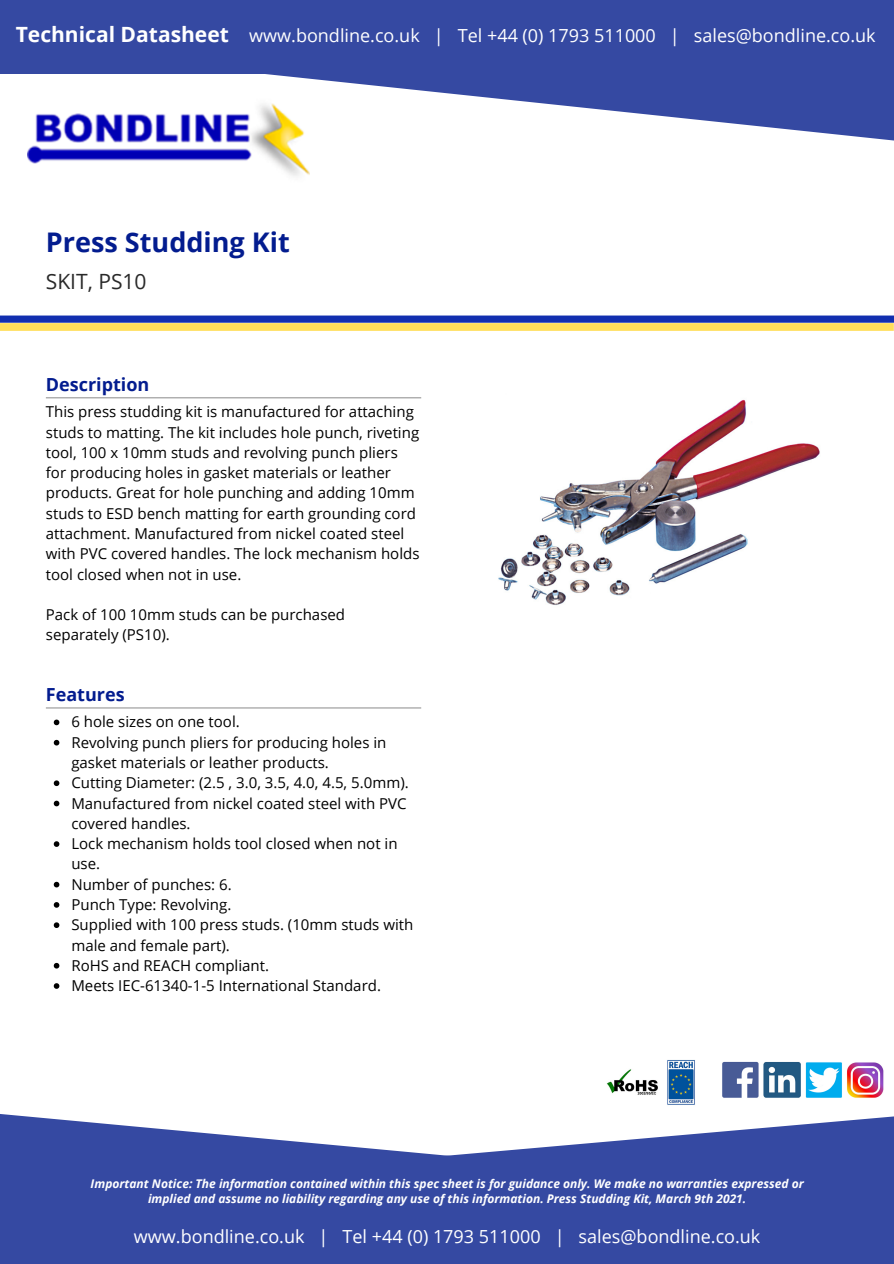
<style>
.page{position:relative;width:894px;height:1264px;background:#fff}
.page>*{position:absolute;margin:0;border:0;box-sizing:border-box;transform-origin:0 0}
.t1{font:700 27px "Open Sans";color:#031c8f}
.t2{font:700 21px "Open Sans";color:#fff}
.t3{font:21px "Open Sans";color:#292929}
.t4{font:18px "Open Sans";color:#fff}
.t5{font:700 18px "Open Sans";color:#031c8f}
.t6{font:15px/20.2px "Open Sans";color:#000}
.t7{font:italic 700 12px/15.8px "Open Sans";color:#fff;text-align:center}
</style>
<div class="page">
<svg style="left:265px;top:74px;width:628px;height:67px"></svg>
<div style="left:0;top:0;width:893px;height:74px;background:#3549a2"></div>
<img style="left:27px;top:98px;width:283px;height:78px">
<svg style="left:0;top:315px;width:893px;height:16px;background:#93908a"></svg>
<svg style="left:0;top:1114px;width:893px;height:76px;fill:#3549a2"></svg>
<div style="left:0;top:1190px;width:893px;height:73px;background:#3549a2"></div>
<img style="left:722px;top:1061px;width:162px;height:37px">
<svg style="left:46px;top:397px;width:375px;height:1px"></svg>
<svg style="left:46px;top:707px;width:375px;height:1px"></svg>
<img style="left:606px;top:1060px;width:89px;height:45px">
<img style="left:498px;top:399px;width:322px;height:206px">
<svg style="left:54px;top:719px;width:5px;height:6px"></svg>
<svg style="left:54px;top:740px;width:5px;height:5px"></svg>
<svg style="left:54px;top:780px;width:5px;height:6px"></svg>
<svg style="left:54px;top:800px;width:5px;height:6px"></svg>
<svg style="left:54px;top:841px;width:5px;height:5px"></svg>
<svg style="left:54px;top:881px;width:5px;height:6px"></svg>
<svg style="left:54px;top:902px;width:5px;height:5px"></svg>
<svg style="left:54px;top:922px;width:5px;height:6px"></svg>
<svg style="left:54px;top:962px;width:5px;height:6px"></svg>
<svg style="left:54px;top:983px;width:5px;height:5px"></svg>
<p class="t2" style="left:16px;top:20px;width:214px">Technical Datasheet</p>
<p class="t4" style="left:249px;top:23px;width:627px">www.bondline.co.uk | Tel +44 (0) 1793 511000 | sales@bondline.co.uk</p>
<p class="t1" style="left:46px;top:223px;width:245px">Press Studding Kit</p>
<p class="t3" style="left:46px;top:267px;width:102px">SKIT, PS10</p>
<p class="t5" style="left:46px;top:371px;width:105px">Description</p>
<p class="t6" style="left:46px;top:401px;width:375px">This press studding kit is manufactured for attaching studs to matting. The kit includes hole punch, riveting tool, 100 x 10mm studs and revolving punch pliers for producing holes in gasket materials or leather products. Great for hole punching and adding 10mm studs to ESD bench matting for earth grounding cord attachment. Manufactured from nickel coated steel with PVC covered handles. The lock mechanism holds tool closed when not in use.</p>
<p class="t6" style="left:46px;top:604px;width:300px">Pack of 100 10mm studs can be purchased separately (PS10).</p>
<p class="t5" style="left:46px;top:681px;width:80px">Features</p>
<p class="t6" style="left:71px;top:711px;width:170px">6 hole sizes on one tool.</p>
<p class="t6" style="left:71px;top:731px;width:316px">Revolving punch pliers for producing holes in gasket materials or leather products.</p>
<p class="t6" style="left:71px;top:772px;width:339px">Cutting Diameter: (2.5 , 3.0, 3.5, 4.0, 4.5, 5.0mm).</p>
<p class="t6" style="left:71px;top:792px;width:336px">Manufactured from nickel coated steel with PVC covered handles.</p>
<p class="t6" style="left:71px;top:833px;width:327px">Lock mechanism holds tool closed when not in use.</p>
<p class="t6" style="left:71px;top:873px;width:162px">Number of punches: 6.</p>
<p class="t6" style="left:71px;top:894px;width:161px">Punch Type: Revolving.</p>
<p class="t6" style="left:71px;top:914px;width:343px">Supplied with 100 press studs. (10mm studs with male and female part).</p>
<p class="t6" style="left:71px;top:954px;width:199px">RoHS and REACH compliant.</p>
<p class="t6" style="left:71px;top:975px;width:311px">Meets IEC-61340-1-5 International Standard.</p>
<p class="t7" style="left:91px;top:1175px;width:714px">Important Notice: The information contained within this spec sheet is for guidance only. We make no warranties expressed or implied and assume no liability regarding any use of this information. Press Studding Kit, March 9th 2021.</p>
<p class="t4" style="left:134px;top:1223px;width:627px">www.bondline.co.uk | Tel +44 (0) 1793 511000 | sales@bondline.co.uk</p>
</div>
